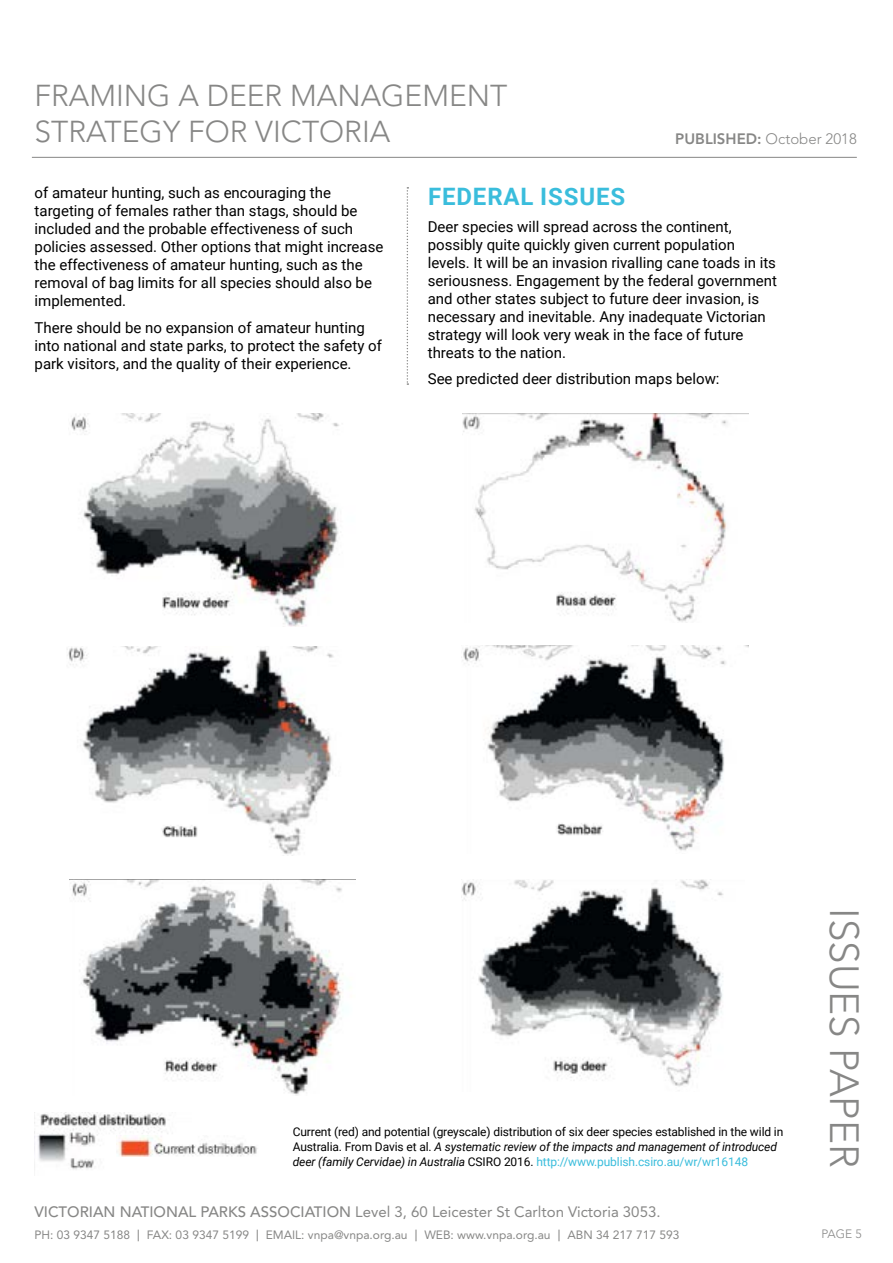
<style>
.page{position:relative;width:893px;height:1263px;background:#fff}
.page>*{position:absolute;margin:0;border:0;box-sizing:border-box;transform-origin:0 0}
.t1{font:300 40.5px "Avenir";color:#878786}
.t2{font:300 30px/36px "Avenir";color:#878786}
.t3{font:700 24px "Roboto";letter-spacing:.035em;color:#3abddc}
.t4{font:15px/18px "Roboto";color:#000}
.t5{font:15px "Avenir";color:#878786}
.t6{font:300 15px "Avenir";color:#878786}
.t7{font:12px/15px "Roboto";letter-spacing:-.01em;color:#000}
.t8{font:12px "Avenir";color:#878786}
.t9{font:300 12px "Avenir";color:#878786}
.s1{font-weight:800}
.s2{font-style:italic}
.s3{color:#3abddc}
.s4{font-weight:500}
.s5{font-size:15px}
</style>
<div class="page">
<hr style="left:32px;top:157px;width:825px;height:1px;background:#878786">
<svg style="left:407px;top:187px;width:1px;height:198px"></svg>
<img style="left:71px;top:414px;width:268px;height:212px">
<img style="left:67px;top:646px;width:267px;height:208px">
<img style="left:69px;top:879px;width:286px;height:217px">
<img style="left:462px;top:414px;width:276px;height:209px">
<img style="left:461px;top:645px;width:287px;height:206px">
<img style="left:461px;top:879px;width:262px;height:208px">
<img style="left:34px;top:1112px;width:134px;height:58px">
<img style="left:116px;top:1135px;width:142px;height:21px">
<h2 class="t2" style="left:34px;top:80px;width:474px">FRAMING A DEER MANAGEMENT<br>STRATEGY FOR VICTORIA</h2>
<p class="t6" style="left:675px;top:132px;width:183px"><span class="s1">PUBLISHED:</span> October 2018</p>
<p class="t4" style="left:35px;top:183px;width:350px">of amateur hunting, such as encouraging the targeting of females rather than stags, should be included and the probable effectiveness of such policies assessed. Other options that might increase the effectiveness of amateur hunting, such as the removal of bag limits for all species should also be implemented.</p>
<p class="t4" style="left:35px;top:318px;width:349px">There should be no expansion of amateur hunting into national and state parks, to protect the safety of park visitors, and the quality of their experience.</p>
<h3 class="t3" style="left:428px;top:187px;width:198px">FEDERAL ISSUES</h3>
<p class="t4" style="left:428px;top:217px;width:351px">Deer species will spread across the continent, possibly quite quickly given current population levels. It will be an invasion rivalling cane toads in its seriousness. Engagement by the federal government and other states subject to future deer invasion, is necessary and inevitable. Any inadequate Victorian strategy will look very weak in the face of future threats to the nation.</p>
<p class="t4" style="left:428px;top:369px;width:293px">See predicted deer distribution maps below:</p>
<p class="t7" style="left:293px;top:1124px;width:492px">Current (red) and potential (greyscale) distribution of six deer species established in the wild in<br>Australia. From Davis et al. <span class="s2">A systematic review of the impacts and management of introduced deer (family Cervidae) in Australia</span> CSIRO 2016. <span class="s3">http://www.publish.csiro.au/wr/wr16148</span></p>
<p class="t5" style="left:34px;top:1205px;width:628px"><span class="s4">VICTORIAN NATIONAL PARKS ASSOCIATION</span> Level 3, 60 Leicester St Carlton Victoria 3053.</p>
<p class="t8" style="left:34px;top:1230px;width:646px">PH: 03 9347 5188 <span class="s5">|</span> FAX: 03 9347 5199 <span class="s5">|</span> EMAIL: vnpa@vnpa.org.au <span class="s5">|</span> WEB: www.vnpa.org.au <span class="s5">|</span> ABN 34 217 717 593</p>
<h1 class="t1" style="left:861px;top:908px;width:261px;rotate:90deg">ISSUES PAPER</h1>
<p class="t9" style="left:822px;top:1229px;width:42px">PAGE 5</p>
</div>
